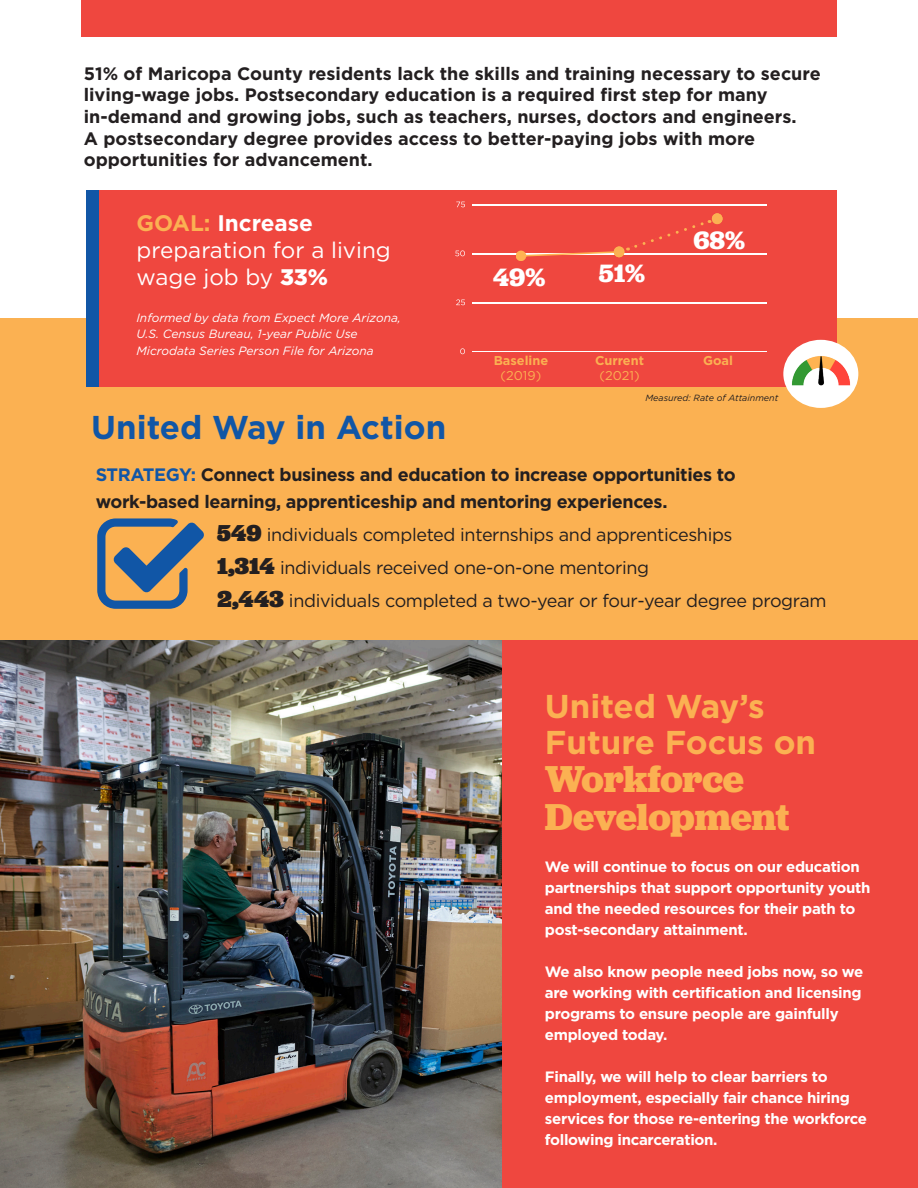
<style>
.page{position:relative;width:918px;height:1188px;background:#fff}
.page>*{position:absolute;margin:0;border:0;box-sizing:border-box;transform-origin:0 0}
.t1{font:700 39px "Jubilat";letter-spacing:-.005em;color:#fbb152}
.t2{font:700 33px/36.6px "Gotham";color:#fbb152}
.t3{font:700 33px "Gotham";color:#1156a6}
.t4{font:700 26.1px "Jubilat";color:#fff}
.t5{font:22.5px/27px "Gotham";color:#fff}
.t6{font:700 18px/21.6px "Gotham";color:#231f20}
.t7{font:18px "Gotham";letter-spacing:-.02em;color:#231f20}
.t8{font:700 18px "Gotham";letter-spacing:-.02em;color:#231f20}
.t9{font:700 15px/21px "Gotham";letter-spacing:-.02em;color:#fff}
.t10{font:700 12.75px/15.3px "Gotham";color:#fbb152;text-align:center}
.t11{font:italic 12px/16.5px "Gotham";color:#fff}
.t12{font:italic 9px "Gotham";color:#231f20}
.s1{font-weight:700;color:#fbb152}
.s2{font-weight:700}
.s3{font-weight:900}
.s4{font-weight:400}
.s5{color:#1156a6}
.s6{font-family:"Jubilat";font-weight:900;font-size:24px}
</style>
<div class="page">
<img style="left:0;top:640px;width:502px;height:548px">
<div style="left:502px;top:609px;width:416px;height:579px;background:#ef473f"></div>
<div style="left:0;top:319px;width:918px;height:321px;background:#fbb152"></div>
<div style="left:81px;top:0;width:756px;height:36px;background:#ef473f"></div>
<div style="left:87px;top:190px;width:750px;height:197px;background:#ef473f"></div>
<div style="left:87px;top:190px;width:12px;height:197px;background:#1156a6"></div>
<hr style="left:472px;top:205px;width:294px;height:1px;background:#fff">
<hr style="left:472px;top:254px;width:294px;height:1px;background:#fff">
<hr style="left:472px;top:303px;width:294px;height:1px;background:#fff">
<hr style="left:472px;top:352px;width:294px;height:1px;background:#fff">
<svg style="left:456px;top:202px;width:9px;height:5px"></svg>
<svg style="left:455px;top:250px;width:10px;height:6px"></svg>
<svg style="left:456px;top:299px;width:9px;height:6px"></svg>
<svg style="left:460px;top:348px;width:5px;height:6px"></svg>
<svg style="left:516px;top:251px;width:104px;height:10px"></svg>
<svg style="left:614px;top:214px;width:109px;height:43px"></svg>
<svg style="left:624px;top:219px;width:89px;height:33px"></svg>
<div style="left:712px;top:213px;width:11px;height:11px;background:#fbb152;border-radius:50%"></div>
<div style="left:614px;top:246px;width:10px;height:11px;background:#fbb152;border-radius:50%"></div>
<div style="left:783px;top:340px;width:75px;height:68px;background:#fff;border-radius:50%"></div>
<img style="left:792px;top:356px;width:58px;height:30px">
<p class="t6" style="left:84px;top:63px;width:739px">51% of Maricopa County residents lack the skills and training necessary to secure living-wage jobs. Postsecondary education is a required first step for many</p>
<p class="t6" style="left:84px;top:106px;width:714px">in-demand and growing jobs, such as teachers, nurses, doctors and engineers.<br>A postsecondary degree provides access to better-paying jobs with more opportunities for advancement.</p>
<p class="t5" style="left:136px;top:209px;width:256px"><span class="s1">GOAL:</span> <span class="s2">Increase </span>preparation for a living wage job by <span class="s3">33%</span></p>
<p class="t11" style="left:136px;top:309px;width:266px">Informed by data from Expect More Arizona,<br>U.S. Census Bureau, 1-year Public Use<br>Microdata Series Person File for Arizona</p>
<p class="t3" style="left:91px;top:405px;width:357px">United Way in Action</p>
<p class="t4" style="left:493px;top:260px;width:54px">49%</p>
<p class="t4" style="left:599px;top:256px;width:48px">51%</p>
<p class="t4" style="left:693px;top:223px;width:53px">68%</p>
<p class="t10" style="left:494px;top:352px;width:56px">Baseline <span class="s4">(2019)</span></p>
<p class="t10" style="left:595px;top:352px;width:50px">Current <span class="s4">(2021)</span></p>
<p class="t10" style="left:703px;top:352px;width:31px">Goal</p>
<p class="t12" style="left:645px;top:392px;width:134px">Measured: Rate of Attainment</p>
<p class="t8" style="left:96px;top:463px;width:641px"><span class="s5">STRATEGY:</span> Connect business and education to increase opportunities to</p>
<p class="t8" style="left:96px;top:490px;width:573px">work-based learning, apprenticeship and mentoring experiences.</p>
<p class="t7" style="left:217px;top:524px;width:517px"><span class="s6">549</span> individuals completed internships and apprenticeships</p>
<p class="t7" style="left:217px;top:557px;width:433px"><span class="s6">1,314</span> individuals received one-on-one mentoring</p>
<p class="t7" style="left:217px;top:590px;width:611px"><span class="s6">2,443</span> individuals completed a two-year or four-year degree program</p>
<p class="t2" style="left:545px;top:687px;width:273px">United Way’s<br>Future Focus on</p>
<p class="t1" style="left:545px;top:754px;width:201px">Workforce</p>
<p class="t1" style="left:545px;top:791px;width:246px">Development</p>
<p class="t9" style="left:545px;top:856px;width:327px">We will continue to focus on our education partnerships that support opportunity youth and the needed resources for their path to post-secondary attainment.</p>
<p class="t9" style="left:545px;top:961px;width:320px">We also know people need jobs now, so we are working with certification and licensing programs to ensure people are gainfully employed today.</p>
<p class="t9" style="left:545px;top:1066px;width:324px">Finally, we will help to clear barriers to employment, especially fair chance hiring services for those re-entering the workforce following incarceration.</p>
</div>
